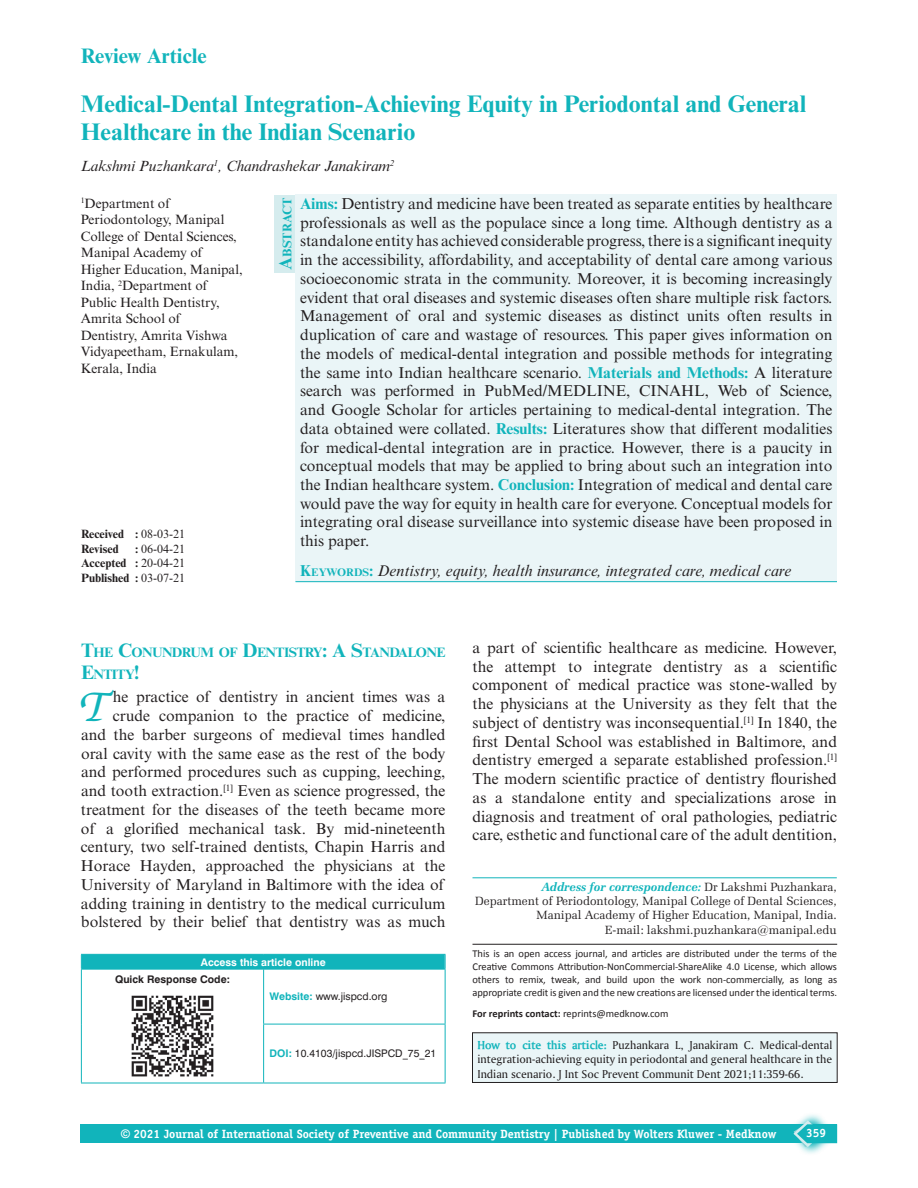
<style>
.page{position:relative;width:918px;height:1188px;background:#fff}
.page>*{position:absolute;margin:0;border:0;box-sizing:border-box;transform-origin:0 0}
.t1{font:italic 500 46.35px "Zapf Chancery IT Cby BT";color:#11b4bb}
.t2{font:700 24px/28.5px "Times New Roman MT Std";color:#11b4bb}
.t3{font:700 21px "Times New Roman MT Std";color:#11b4bb}
.t4{font:15.75px/18.8px "Times New Roman MT Std";color:#231f20;text-align:justify}
.t5{font:italic 15.75px "Times New Roman MT Std";color:#231f20}
.t6{font:italic 15px "Times New Roman MT Std";color:#231f20}
.t7{font:700 13.65px/22.5px "Times New Roman MT Std";letter-spacing:-.045em;color:#11b4bb}
.t8{font:13.5px/16.5px "Times New Roman MT Std";color:#231f20}
.t9{font:700 12.6px "Times New Roman MT Std";color:#11b4bb}
.t10{font:12px/14.2px "Zapf Elliptical 711 BT";color:#231f20;text-align:right}
.t11{font:12px/14.2px "Ameretto Normal";color:#231f20;text-align:justify}
.t12{font:700 12px "Officina Serif";color:#fff}
.t13{font:12px/14.7px "Times New Roman MT Std";color:#231f20;text-align:justify}
.t14{font:700 12px/14.7px "Times New Roman MT Std";color:#231f20}
.t15{font:700 12px "Officina Serif Std";color:#fff}
.t16{font:10.5px/12.8px "Calibri";letter-spacing:-.005em;color:#231f20;text-align:justify}
.t17{font:10.5px "Swiss 721 BT";color:#231f20}
.t18{font:700 10.5px "Swiss 721 BT";color:#fff}
.t19{font:700 10.5px "Swiss 721 BT";color:#231f20}
.s1{font-weight:700;color:#11b4bb}
.s2{font-weight:700;font-style:normal;color:#11b4bb}
.s3{font-weight:700;font-style:normal;font-size:10.95px;color:#11b4bb}
.s4{font-size:18px}
.s5{font-weight:400}
.s6{font-weight:700}
.s7{font-size:19.5px}
.s8{font-weight:700;font-style:italic;color:#11b4bb}
.s9{font-family:"Ameretto";font-weight:700;color:#11b4bb}
.s10{font-family:"Gandhari Unicode";font-weight:700;color:#11b4bb}
.s11{font-family:"Arial MT Std"}
</style>
<div class="page">
<div style="left:81px;top:1124px;width:756px;height:19px;background:#11b4bb"></div>
<svg style="left:799px;top:1114px;width:25px;height:40px"></svg>
<svg style="left:793px;top:1120px;width:44px;height:27px"></svg>
<svg style="left:445px;top:955px;width:1px;height:14px"></svg>
<hr style="left:81px;top:1083px;width:183px;height:1px;background:#11b4bb">
<svg style="left:81px;top:955px;width:1px;height:14px"></svg>
<hr style="left:81px;top:954px;width:183px;height:1px;background:#11b4bb">
<hr style="left:264px;top:954px;width:182px;height:1px;background:#11b4bb">
<hr style="left:81px;top:969px;width:1px;height:55px;background:#11b4bb">
<hr style="left:81px;top:1024px;width:1px;height:59px;background:#11b4bb">
<hr style="left:81px;top:969px;width:183px;height:1px;background:#11b4bb">
<hr style="left:263px;top:969px;width:1px;height:55px;background:#11b4bb">
<hr style="left:264px;top:969px;width:182px;height:1px;background:#11b4bb">
<hr style="left:445px;top:969px;width:1px;height:55px;background:#11b4bb">
<hr style="left:263px;top:1024px;width:1px;height:59px;background:#11b4bb">
<hr style="left:263px;top:1024px;width:183px;height:1px;background:#11b4bb">
<hr style="left:445px;top:1024px;width:1px;height:59px;background:#11b4bb">
<hr style="left:264px;top:1083px;width:182px;height:1px;background:#11b4bb">
<div style="left:82px;top:954px;width:363px;height:15px;background:#11b4bb"></div>
<img style="left:131px;top:995px;width:83px;height:82px">
<hr style="left:472px;top:877px;width:365px;height:1px;background:#11b4bb">
<hr style="left:472px;top:944px;width:365px;height:1px;background:#231f20">
<div style="left:472px;top:1033px;width:365px;height:49px;background:#eaf5f7"></div>
<div style="left:472px;top:1032px;width:366px;height:51px;border:1px solid #231f20"></div>
<div style="left:296px;top:195px;width:541px;height:356px;background:#eaf5f7"></div>
<div style="left:296px;top:546px;width:541px;height:36px;background:#eaf5f7"></div>
<hr style="left:296px;top:581px;width:541px;height:1px;background:#11b4bb">
<div style="left:274px;top:195px;width:22px;height:78px;background:#d5ecee"></div>
<h3 class="t3" style="left:81px;top:43px;width:127px">Review Article</h3>
<h2 class="t2" style="left:81px;top:89px;width:727px">Medical-Dental Integration-Achieving Equity in Periodontal and General<br>Healthcare in the Indian Scenario</h2>
<p class="t6" style="left:81px;top:157px;width:315px">Lakshmi Puzhankara<sup>1</sup>, Chandrashekar Janakiram<sup>2</sup></p>
<p class="t4" style="left:300px;top:194px;width:534px"><span class="s1">Aims:</span> Dentistry and medicine have been treated as separate entities by healthcare professionals as well as the populace since a long time. Although dentistry as a standalone entity has achieved considerable progress, there is a significant inequity in the accessibility, affordability, and acceptability of dental care among various socioeconomic strata in the community. Moreover, it is becoming increasingly evident that oral diseases and systemic diseases often share multiple risk factors.<br>Management of oral and systemic diseases as distinct units often results in duplication of care and wastage of resources. This paper gives information on the models of medical-dental integration and possible methods for integrating the same into Indian healthcare scenario. <span class="s1">Materials and Methods:</span> A literature search was performed in PubMed/MEDLINE, CINAHL, Web of Science, and Google Scholar for articles pertaining to medical-dental integration. The data obtained were collated. <span class="s1">Results:</span> Literatures show that different modalities for medical-dental integration are in practice. However, there is a paucity in conceptual models that may be applied to bring about such an integration into the Indian healthcare system. <span class="s1">Conclusion:</span> Integration of medical and dental care would pave the way for equity in health care for everyone. Conceptual models for integrating oral disease surveillance into systemic disease have been proposed in this paper.</p>
<p class="t5" style="left:300px;top:561px;width:493px"><span class="s2">K</span><span class="s3">EYWORDS</span><span class="s2">:</span> Dentistry, equity, health insurance, integrated care, medical care</p>
<p class="t8" style="left:81px;top:195px;width:164px"><sup>1</sup>Department of<br>Periodontology, Manipal<br>College of Dental Sciences,<br>Manipal Academy of<br>Higher Education, Manipal,<br>India, <sup>2</sup>Department of<br>Public Health Dentistry,<br>Amrita School of<br>Dentistry, Amrita Vishwa<br>Vidyapeetham, Ernakulam,<br>Kerala, India</p>
<p class="t9" style="left:279px;top:270px;width:73px;rotate:-90deg"><span class="s4">A</span>BSTRACT</p>
<p class="t14" style="left:81px;top:526px;width:106px">Received : <span class="s5">08-03-21<br></span>Revised</p>
<p class="t13" style="left:81px;top:541px;width:106px;text-indent:54px"><span class="s6">:</span> 06-04-21<br><span class="s6">Accepted :</span> 20-04-21<br><span class="s6">Published :</span> 03-07-21</p>
<p class="t7" style="left:81px;top:640px;width:366px"><span class="s7">T</span>HE <span class="s7">C</span>ONUNDRUM OF <span class="s7">D</span>ENTISTRY<span class="s7">: A S</span>TANDALONE<br><span class="s7">E</span>NTITY<span class="s7">!</span></p>
<h1 class="t1" style="left:79px;top:682px;width:29px">T</h1>
<p class="t4" style="left:81px;top:688px;width:366px;text-align:right">he practice of dentistry in ancient times was a crude companion to the practice of medicine,<br>and the barber surgeons of medieval times handled oral cavity with the same ease as the rest of the body and performed procedures such as cupping, leeching, and tooth extraction.<sup>[1]</sup> Even as science progressed, the treatment for the diseases of the teeth became more of a glorified mechanical task. By mid-nineteenth century, two self-trained dentists, Chapin Harris and Horace Hayden, approached the physicians at the University of Maryland in Baltimore with the idea of adding training in dentistry to the medical curriculum bolstered by their belief that dentistry was as much</p>
<p class="t18" style="left:201px;top:955px;width:126px">Access this article online</p>
<p class="t19" style="left:115px;top:972px;width:116px">Quick Response Code:</p>
<p class="t17" style="left:270px;top:990px;width:119px"><span class="s1">Website:</span> www.jispcd.org</p>
<p class="t17" style="left:270px;top:1047px;width:168px"><span class="s1">DOI:</span> 10.4103/jispcd.JISPCD_75_21</p>
<p class="t4" style="left:472px;top:638px;width:366px">a part of scientific healthcare as medicine. However, the attempt to integrate dentistry as a scientific component of medical practice was stone-walled by the physicians at the University as they felt that the subject of dentistry was inconsequential.<sup>[1]</sup> In 1840, the first Dental School was established in Baltimore, and dentistry emerged a separate established profession.<sup>[1] </sup>The modern scientific practice of dentistry flourished as a standalone entity and specializations arose in diagnosis and treatment of oral pathologies, pediatric care, esthetic and functional care of the adult dentition,</p>
<p class="t10" style="left:475px;top:880px;width:363px"><span class="s8">Address for correspondence:</span> Dr Lakshmi Puzhankara, Department of Periodontology, Manipal College of Dental Sciences, Manipal Academy of Higher Education, Manipal, India.<br>E-mail: lakshmi.puzhankara@manipal.edu</p>
<p class="t16" style="left:472px;top:948px;width:366px">This is an open access journal, and articles are distributed under the terms of the Creative Commons Attribution-NonCommercial-ShareAlike 4.0 License, which allows others to remix, tweak, and build upon the work non-commercially, as long as appropriate credit is given and the new creations are licensed under the identical terms.</p>
<p class="t16" style="left:472px;top:1007px;width:198px"><span class="s6">For reprints contact:</span> reprints@medknow.com</p>
<p class="t11" style="left:477px;top:1038px;width:356px"><span class="s9">How to c</span><span class="s10">i</span><span class="s9">te th</span><span class="s10">i</span><span class="s9">s art</span><span class="s10">i</span><span class="s9">cle:</span> Puzhankara L, Janakiram C. Medical-dental integration-achieving equity in periodontal and general healthcare in the Indian scenario. J Int Soc Prevent Communit Dent 2021;11:359-66.</p>
<p class="t12" style="left:121px;top:1126px;width:657px"><span class="s11">©</span> 2021 Journal of International Society of Preventive and Community Dentistry | Published by Wolters Kluwer ‑ Medknow</p>
<p class="t15" style="left:806px;top:1126px;width:22px">359</p>
</div>
